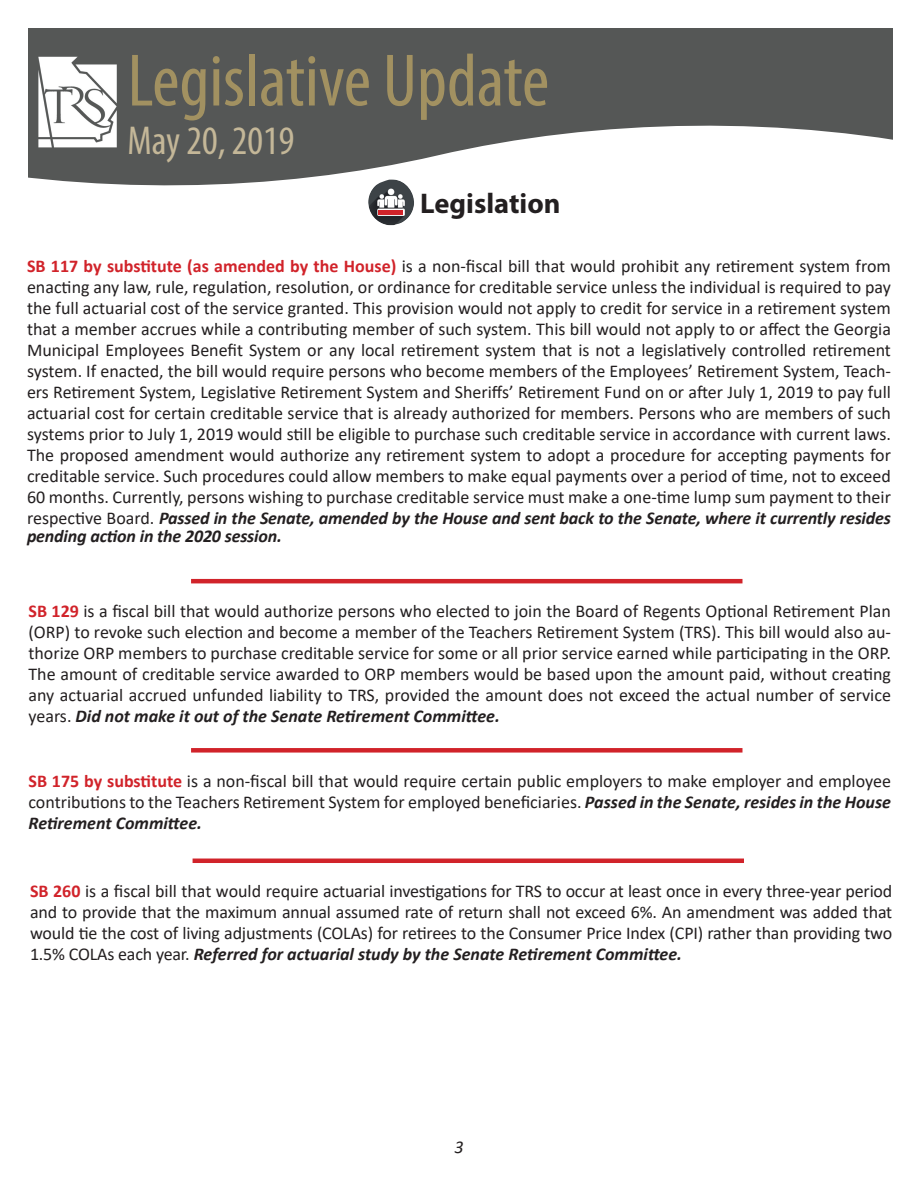
<style>
.page{position:relative;width:918px;height:1188px;background:#fff}
.page>*{position:absolute;margin:0;border:0;box-sizing:border-box;transform-origin:0 0}
.t1{font:condensed 75px "Myriad Pro";color:#a29161}
.t2{font:condensed 40.5px "Myriad Pro";color:#c4b798}
.t3{font:700 28.5px "Myriad Pro";color:#231f20}
.t4{font:18px/21px "Calibri";color:#231f20;text-align:justify}
.t5{font:italic 700 18px "Calibri";letter-spacing:-.01em;color:#231f20}
.t6{font:italic 18px "Calibri";color:#231f20}
.s1{font-weight:700;color:#d1232a}
.s2{font-weight:700;font-style:italic}
</style>
<div class="page">
<hr style="left:191px;top:579px;width:551px;height:4px;background:#d1232a">
<svg style="left:28px;top:28px;width:864px;height:158px;fill:#555756"></svg>
<img style="left:35px;top:54px;width:84px;height:108px">
<img style="left:368px;top:180px;width:47px;height:45px">
<hr style="left:379px;top:210px;width:24px;height:4px;background:#d1232a">
<div style="left:191px;top:748px;width:551px;height:5px;background:#d1232a"></div>
<hr style="left:193px;top:859px;width:551px;height:4px;background:#d1232a">
<p class="t1" style="left:128px;top:35px;width:423px">Legislative Update</p>
<p class="t2" style="left:128px;top:116px;width:168px">May 20, 2019</p>
<p class="t3" style="left:420px;top:184px;width:142px">Legislation</p>
<p class="t4" style="left:27px;top:255px;width:866px"><span class="s1">SB 117 by substitute (as amended by the House)</span> is a non-fiscal bill that would prohibit any retirement system from enacting any law, rule, regulation, resolution, or ordinance for creditable service unless the individual is required to pay the full actuarial cost of the service granted. This provision would not apply to credit for service in a retirement system that a member accrues while a contributing member of such system. This bill would not apply to or affect the Georgia Municipal Employees Benefit System or any local retirement system that is not a legislatively controlled retirement system. If enacted, the bill would require persons who become members of the Employees’ Retirement System, Teach&shy;ers Retirement System, Legislative Retirement System and Sheriffs’ Retirement Fund on or after July 1, 2019 to pay full actuarial cost for certain creditable service that is already authorized for members. Persons who are members of such systems prior to July 1, 2019 would still be eligible to purchase such creditable service in accordance with current laws.<br>The proposed amendment would authorize any retirement system to adopt a procedure for accepting payments for creditable service. Such procedures could allow members to make equal payments over a period of time, not to exceed 60 months. Currently, persons wishing to purchase creditable service must make a one-time lump sum payment to their respective Board. <span class="s2">Passed in the Senate, amended by the House and sent back to the Senate, where it currently resides</span></p>
<p class="t5" style="left:27px;top:523px;width:256px">pending action in the 2020 session.</p>
<p class="t4" style="left:28px;top:601px;width:864px"><span class="s1">SB 129</span> is a fiscal bill that would authorize persons who elected to join the Board of Regents Optional Retirement Plan (ORP) to revoke such election and become a member of the Teachers Retirement System (TRS). This bill would also au&shy;thorize ORP members to purchase creditable service for some or all prior service earned while participating in the ORP.<br>The amount of creditable service awarded to ORP members would be based upon the amount paid, without creating any actuarial accrued unfunded liability to TRS, provided the amount does not exceed the actual number of service years. <span class="s2">Did not make it out of the Senate Retirement Committee.</span></p>
<p class="t4" style="left:28px;top:770px;width:864px"><span class="s1">SB 175 by substitute</span> is a non-fiscal bill that would require certain public employers to make employer and employee contributions to the Teachers Retirement System for employed beneficiaries. <span class="s2">Passed in the Senate, resides in the House Retirement Committee.</span></p>
<p class="t4" style="left:30px;top:880px;width:864px"><span class="s1">SB 260</span> is a fiscal bill that would require actuarial investigations for TRS to occur at least once in every three-year period and to provide that the maximum annual assumed rate of return shall not exceed 6%. An amendment was added that would tie the cost of living adjustments (COLAs) for retirees to the Consumer Price Index (CPI) rather than providing two 1.5% COLAs each year. <span class="s2">Referred for actuarial study by the Senate Retirement Committee.</span></p>
<p class="t6" style="left:454px;top:1135px;width:11px">3</p>
</div>
